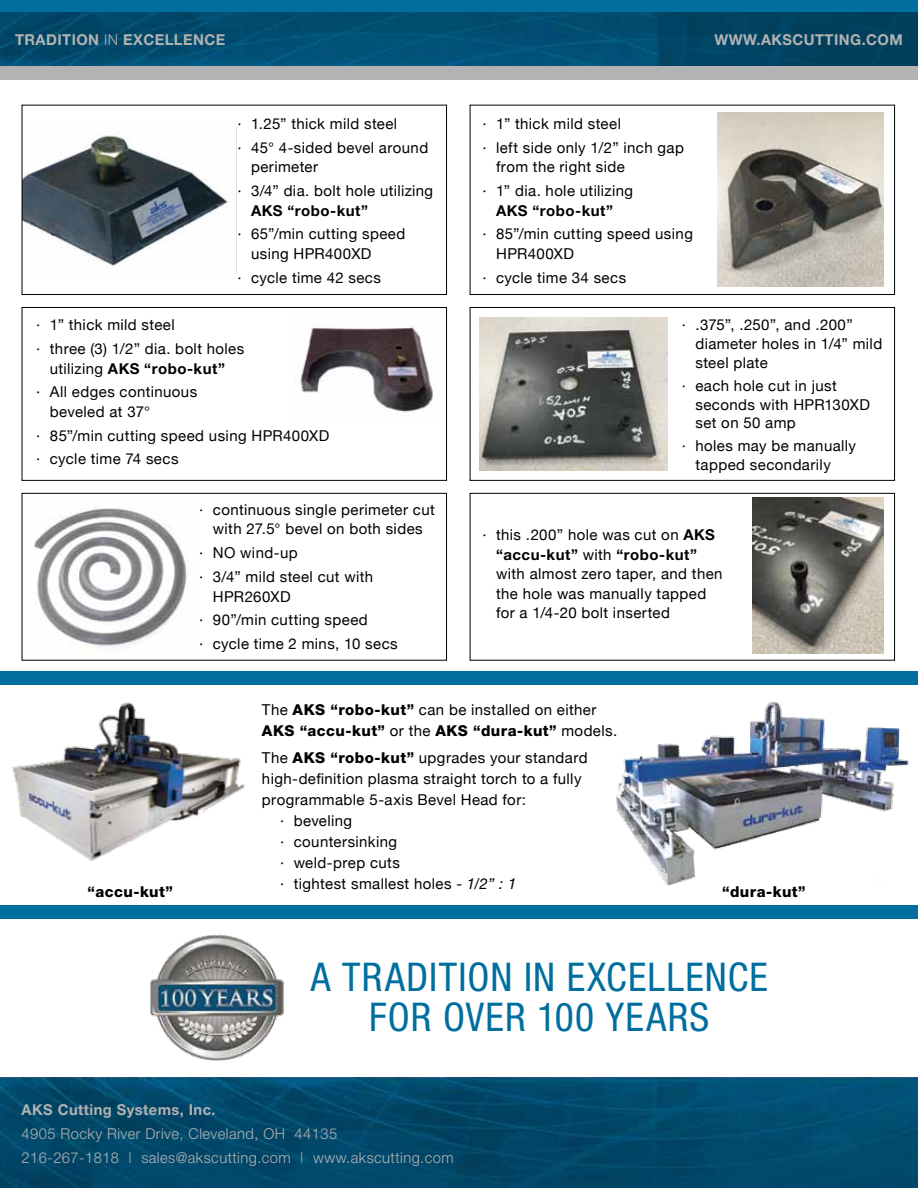
<style>
.page{position:relative;width:918px;height:1188px;background:#fff}
.page>*{position:absolute;margin:0;border:0;box-sizing:border-box;transform-origin:0 0}
.t1{font:condensed 39.6px/39.6px "Helvetica Neue";letter-spacing:.025em;color:#006e9f;text-align:center}
.t2{font:15px/23.9px "Helvetica Neue";letter-spacing:.025em;color:#000}
.t3{font:800 15px/21px "Helvetica Neue";letter-spacing:.03em;color:#000}
.t4{font:300 15px/24px "Helvetica Neue";letter-spacing:.03em;color:#b2b3b2}
.t5{font:700 15px "Helvetica Neue";letter-spacing:.03em;color:#b2b3b2}
.t6{font:700 15px "Helvetica Neue";color:#000}
.s1{font-weight:300}
.s2{font-weight:700}
.s3{font-weight:400}
.s4{font-weight:800}
.s5{font-style:italic}
</style>
<div class="page">
<img style="left:0;top:1077px;width:918px;height:111px">
<img style="left:0;top:12px;width:918px;height:55px">
<div style="left:0;top:67px;width:918px;height:13px;background:#b2b3b2"></div>
<div style="left:0;top:0;width:918px;height:12px;background:#006e9f"></div>
<img style="left:150px;top:935px;width:134px;height:126px">
<div style="left:0;top:671px;width:918px;height:14px;background:#006e9f"></div>
<div style="left:22px;top:493px;width:425px;height:168px;border:1px solid #000"></div>
<div style="left:470px;top:105px;width:425px;height:190px;border:1px solid #000"></div>
<div style="left:470px;top:307px;width:425px;height:174px;border:1px solid #000"></div>
<div style="left:470px;top:493px;width:425px;height:168px;border:1px solid #000"></div>
<img style="left:12px;top:702px;width:233px;height:159px">
<div style="left:0;top:906px;width:918px;height:13px;background:#006e9f"></div>
<img style="left:480px;top:317px;width:187px;height:153px">
<img style="left:752px;top:498px;width:132px;height:155px">
<img style="left:717px;top:113px;width:167px;height:174px">
<img style="left:33px;top:508px;width:154px;height:140px">
<img style="left:300px;top:324px;width:133px;height:89px">
<div style="left:22px;top:307px;width:425px;height:174px;border:1px solid #000"></div>
<img style="left:24px;top:126px;width:213px;height:148px">
<div style="left:22px;top:105px;width:425px;height:190px;border:1px solid #000"></div>
<img style="left:616px;top:702px;width:293px;height:184px">
<p class="t5" style="left:15px;top:31px;width:210px">Tradition <span class="s1">in</span> Excellence</p>
<p class="t5" style="left:715px;top:31px;width:190px">www.akscutting.com</p>
<p class="t2" style="left:237px;top:111px;width:192px">· 1.25” thick mild steel<br>· 45° 4-sided bevel around</p>
<p class="t2" style="left:237px;top:154px;width:197px;text-indent:14px">perimeter<br>· 3/4” dia. bolt hole utilizing</p>
<p class="t6" style="left:251px;top:201px;width:12px">AKS</p>
<p class="t6" style="left:287px;top:201px;width:82px">“robo-kut”</p>
<p class="t2" style="left:251px;top:223px;width:156px;line-height:19.5px;text-indent:-14px">· 65”/min cutting speed using HPR400XD</p>
<p class="t2" style="left:237px;top:264px;width:145px">· cycle time 42 secs</p>
<p class="t2" style="left:36px;top:312px;width:210px">· 1” thick mild steel<br>· three (3) 1/2” dia. bolt holes</p>
<p class="t2" style="left:50px;top:355px;width:70px">utilizing <span class="s2">AKS</span></p>
<p class="t6" style="left:144px;top:359px;width:82px">“robo-kut”</p>
<p class="t2" style="left:50px;top:381px;width:149px;line-height:19.5px;text-indent:-14px">· All edges continuous beveled at 37°</p>
<p class="t2" style="left:36px;top:422px;width:295px">· 85”/min cutting speed using HPR400XD · cycle time 74 secs</p>
<p class="t2" style="left:199px;top:499px;width:237px;line-height:19.5px;text-align:center">· continuous single perimeter cut with 27.5° bevel on both sides</p>
<p class="t2" style="left:199px;top:540px;width:175px">· NO wind-up<br>· 3/4” mild steel cut with</p>
<p class="t2" style="left:199px;top:583px;width:200px;text-indent:14px">HPR260XD<br>· 90”/min cutting speed<br>· cycle time 2 mins, 10 secs</p>
<p class="t2" style="left:483px;top:111px;width:203px">· 1” thick mild steel<br>· left side only 1/2” inch gap</p>
<p class="t2" style="left:483px;top:154px;width:152px;text-align:center">from the right side<br>· 1” dia. hole utilizing</p>
<p class="t6" style="left:496px;top:201px;width:12px">AKS</p>
<p class="t6" style="left:532px;top:201px;width:82px">“robo-kut”</p>
<p class="t2" style="left:496px;top:223px;width:198px;line-height:19.5px;text-indent:-14px">· 85”/min cutting speed using<br>HPR400XD</p>
<p class="t2" style="left:483px;top:264px;width:145px">· cycle time 34 secs</p>
<p class="t2" style="left:695px;top:314px;width:188px;line-height:18.8px;text-indent:-14px">· .375”, .250”, and .200” diameter holes in 1/4” mild steel plate</p>
<p class="t2" style="left:695px;top:375px;width:176px;line-height:18.8px;text-indent:-14px">· each hole cut in just seconds with HPR130XD set on 50 amp</p>
<p class="t2" style="left:695px;top:436px;width:162px;line-height:18.8px;text-indent:-14px">· holes may be manually tapped secondarily</p>
<p class="t2" style="left:496px;top:524px;width:228px;line-height:19.5px;text-indent:-14px">· this .200” hole was cut on <span class="s2">AKS “accu-kut”</span> with <span class="s2">“robo-kut” </span>with almost zero taper, and then the hole was manually tapped for a 1/4-20 bolt inserted</p>
<p class="t3" style="left:262px;top:699px;width:357px"><span class="s3">The</span> AKS “robo-kut” <span class="s3">can be installed on either<br></span>AKS “accu-kut” <span class="s3">or the</span> AKS “dura-kut” <span class="s3">models.</span></p>
<p class="t2" style="left:262px;top:745px;width:327px">The <span class="s4">AKS “robo-kut”</span> upgrades your standard</p>
<p class="t2" style="left:262px;top:766px;width:321px">high-definition plasma straight torch to a fully</p>
<p class="t2" style="left:262px;top:787px;width:265px">programmable 5-axis Bevel Head for:</p>
<p class="t2" style="left:280px;top:808px;width:74px">· beveling</p>
<p class="t2" style="left:280px;top:829px;width:119px">· countersinking</p>
<p class="t2" style="left:280px;top:850px;width:121px">· weld-prep cuts</p>
<p class="t2" style="left:280px;top:871px;width:238px">· tightest smallest holes - <span class="s5">1/2” : 1</span></p>
<p class="t3" style="left:88px;top:881px;width:87px">“accu-kut”</p>
<p class="t3" style="left:722px;top:881px;width:85px">“dura-kut”</p>
<h1 class="t1" style="left:311px;top:957px;width:459px">A TRADITION IN EXCELLENCE<br>FOR OVER 100 YEARS</h1>
<p class="t5" style="left:22px;top:1100px;width:12px">AKS</p>
<p class="t5" style="left:58px;top:1100px;width:159px">Cutting Systems, Inc.</p>
<p class="t4" style="left:22px;top:1121px;width:434px">4905 Rocky River Drive, Cleveland, OH 44135<br>216-267-1818 | sales@akscutting.com | www.akscutting.com</p>
</div>
